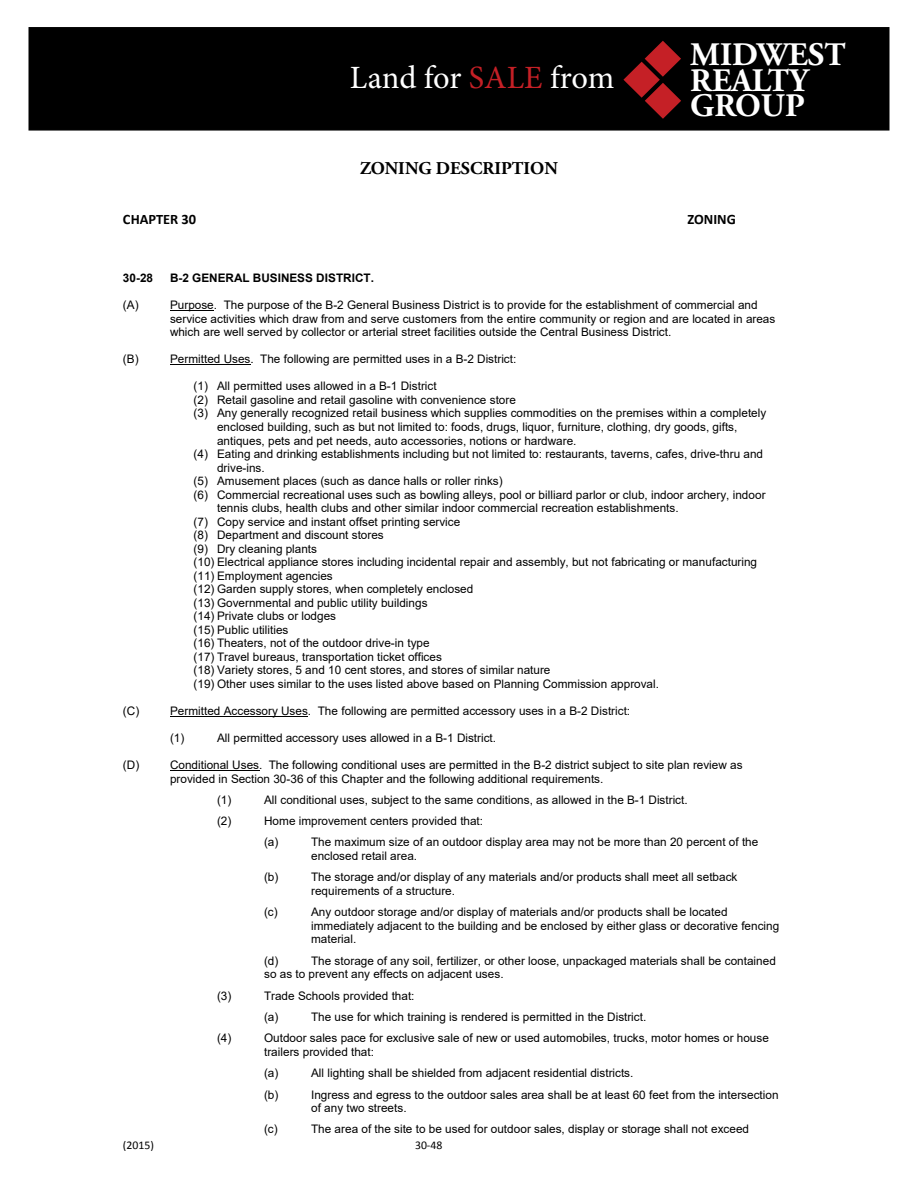
<style>
.page{position:relative;width:918px;height:1188px;background:#fff}
.page>*{position:absolute;margin:0;border:0;box-sizing:border-box;transform-origin:0 0}
.t1{font:700 32.85px/25.7px "Adobe Garamond Pro";color:#fff}
.t2{font:32.55px "Minion Pro";color:#fff}
.t3{font:700 18px "Adobe Garamond Pro";color:#000}
.t4{font:700 14.4px "Calibri";color:#000}
.t5{font:11.7px/13.5px "Arial";letter-spacing:.005em;color:#000}
.t6{font:700 11.7px "Arial";color:#000}
.t7{font:11.7px "Calibri";color:#000}
.s1{color:#c52026}
</style>
<div class="page">
<div style="left:28px;top:27px;width:862px;height:104px;background:#000;border:2px solid #000"></div>
<svg style="left:623px;top:41px;width:58px;height:78px"></svg>
<hr style="left:170px;top:311px;width:44px;height:1px;background:#000">
<hr style="left:170px;top:365px;width:81px;height:1px;background:#000">
<hr style="left:170px;top:716px;width:138px;height:1px;background:#000">
<hr style="left:170px;top:770px;width:89px;height:1px;background:#000">
<h2 class="t2" style="left:350px;top:56px;width:266px">Land for <span class="s1">SALE</span> from</h2>
<h3 class="t3" style="left:360px;top:158px;width:199px">ZONING DESCRIPTION</h3>
<h1 class="t1" style="left:690px;top:42px;width:157px">MIDWEST<br>REALTY<br>GROUP</h1>
<p class="t4" style="left:123px;top:210px;width:75px">CHAPTER 30</p>
<p class="t4" style="left:687px;top:210px;width:50px">ZONING</p>
<p class="t6" style="left:123px;top:270px;width:32px">30-28</p>
<p class="t6" style="left:170px;top:270px;width:205px">B-2 GENERAL BUSINESS DISTRICT.</p>
<p class="t5" style="left:123px;top:298px;width:17px">(A)</p>
<p class="t5" style="left:170px;top:298px;width:607px">Purpose. The purpose of the B-2 General Business District is to provide for the establishment of commercial and service activities which draw from and serve customers from the entire community or region and are located in areas which are well served by collector or arterial street facilities outside the Central Business District.</p>
<p class="t5" style="left:123px;top:352px;width:17px">(B)</p>
<p class="t5" style="left:170px;top:352px;width:348px">Permitted Uses. The following are permitted uses in a B-2 District:</p>
<p class="t5" style="left:194px;top:380px;width:245px">(1) All permitted uses allowed in a B-1 District</p>
<p class="t5" style="left:194px;top:393px;width:324px">(2) Retail gasoline and retail gasoline with convenience store</p>
<p class="t5" style="left:194px;top:406px;width:574px">(3) Any generally recognized retail business which supplies commodities on the premises within a completely</p>
<p class="t5" style="left:217px;top:420px;width:522px">enclosed building, such as but not limited to: foods, drugs, liquor, furniture, clothing, dry goods, gifts,</p>
<p class="t5" style="left:217px;top:434px;width:361px">antiques, pets and pet needs, auto accessories, notions or hardware.</p>
<p class="t5" style="left:194px;top:447px;width:571px">(4) Eating and drinking establishments including but not limited to: restaurants, taverns, cafes, drive-thru and</p>
<p class="t5" style="left:217px;top:461px;width:49px">drive-ins.</p>
<p class="t5" style="left:194px;top:474px;width:311px">(5) Amusement places (such as dance halls or roller rinks)</p>
<p class="t5" style="left:194px;top:488px;width:574px">(6) Commercial recreational uses such as bowling alleys, pool or billiard parlor or club, indoor archery, indoor</p>
<p class="t5" style="left:217px;top:501px;width:463px">tennis clubs, health clubs and other similar indoor commercial recreation establishments.</p>
<p class="t5" style="left:194px;top:515px;width:268px">(7) Copy service and instant offset printing service</p>
<p class="t5" style="left:194px;top:528px;width:192px">(8) Department and discount stores</p>
<p class="t5" style="left:194px;top:542px;width:125px">(9) Dry cleaning plants</p>
<p class="t5" style="left:194px;top:555px;width:565px">(10) Electrical appliance stores including incidental repair and assembly, but not fabricating or manufacturing</p>
<p class="t5" style="left:194px;top:569px;width:141px">(11) Employment agencies</p>
<p class="t5" style="left:194px;top:582px;width:281px">(12) Garden supply stores, when completely enclosed</p>
<p class="t5" style="left:194px;top:596px;width:236px">(13) Governmental and public utility buildings</p>
<p class="t5" style="left:194px;top:609px;width:144px">(14) Private clubs or lodges</p>
<p class="t5" style="left:194px;top:623px;width:96px">(15) Public utilities</p>
<p class="t5" style="left:194px;top:636px;width:238px">(16) Theaters, not of the outdoor drive-in type</p>
<p class="t5" style="left:194px;top:650px;width:250px">(17) Travel bureaus, transportation ticket offices</p>
<p class="t5" style="left:194px;top:663px;width:358px">(18) Variety stores, 5 and 10 cent stores, and stores of similar nature</p>
<p class="t5" style="left:194px;top:677px;width:467px">(19) Other uses similar to the uses listed above based on Planning Commission approval.</p>
<p class="t5" style="left:123px;top:704px;width:18px">(C)</p>
<p class="t5" style="left:170px;top:704px;width:462px">Permitted Accessory Uses. The following are permitted accessory uses in a B-2 District:</p>
<p class="t5" style="left:170px;top:731px;width:16px">(1)</p>
<p class="t5" style="left:217px;top:731px;width:281px">All permitted accessory uses allowed in a B-1 District.</p>
<p class="t5" style="left:123px;top:758px;width:18px">(D)</p>
<p class="t5" style="left:170px;top:758px;width:574px">Conditional Uses. The following conditional uses are permitted in the B-2 district subject to site plan review as provided in Section 30-36 of this Chapter and the following additional requirements.</p>
<p class="t5" style="left:217px;top:793px;width:16px">(1)</p>
<p class="t5" style="left:264px;top:793px;width:425px">All conditional uses, subject to the same conditions, as allowed in the B-1 District.</p>
<p class="t5" style="left:217px;top:814px;width:16px">(2)</p>
<p class="t5" style="left:264px;top:810px;width:221px;line-height:21.3px">Home improvement centers provided that: (a)</p>
<p class="t5" style="left:311px;top:835px;width:449px">The maximum size of an outdoor display area may not be more than 20 percent of the enclosed retail area.</p>
<p class="t5" style="left:264px;top:871px;width:16px">(b)</p>
<p class="t5" style="left:311px;top:871px;width:428px">The storage and/or display of any materials and/or products shall meet all setback requirements of a structure.</p>
<p class="t5" style="left:264px;top:905px;width:15px">(c)</p>
<p class="t5" style="left:311px;top:905px;width:470px">Any outdoor storage and/or display of materials and/or products shall be located immediately adjacent to the building and be enclosed by either glass or decorative fencing material.</p>
<p class="t5" style="left:264px;top:954px;width:16px">(d)</p>
<p class="t5" style="left:264px;top:954px;width:513px;text-indent:47px">The storage of any soil, fertilizer, or other loose, unpackaged materials shall be contained so as to prevent any effects on adjacent uses.</p>
<p class="t5" style="left:217px;top:989px;width:16px">(3)</p>
<p class="t5" style="left:264px;top:985px;width:152px;line-height:21.3px">Trade Schools provided that: (a)</p>
<p class="t5" style="left:311px;top:1010px;width:337px">The use for which training is rendered is permitted in the District.</p>
<p class="t5" style="left:217px;top:1031px;width:16px">(4)</p>
<p class="t5" style="left:264px;top:1031px;width:506px">Outdoor sales pace for exclusive sale of new or used automobiles, trucks, motor homes or house trailers provided that:</p>
<p class="t5" style="left:264px;top:1066px;width:16px">(a)</p>
<p class="t5" style="left:311px;top:1066px;width:324px">All lighting shall be shielded from adjacent residential districts.</p>
<p class="t5" style="left:264px;top:1088px;width:16px">(b)</p>
<p class="t5" style="left:311px;top:1088px;width:469px">Ingress and egress to the outdoor sales area shall be at least 60 feet from the intersection of any two streets.</p>
<p class="t5" style="left:264px;top:1122px;width:15px">(c)</p>
<p class="t5" style="left:311px;top:1122px;width:440px">The area of the site to be used for outdoor sales, display or storage shall not exceed</p>
<p class="t7" style="left:123px;top:1138px;width:33px">(2015)</p>
<p class="t7" style="left:415px;top:1138px;width:29px">30-48</p>
</div>
